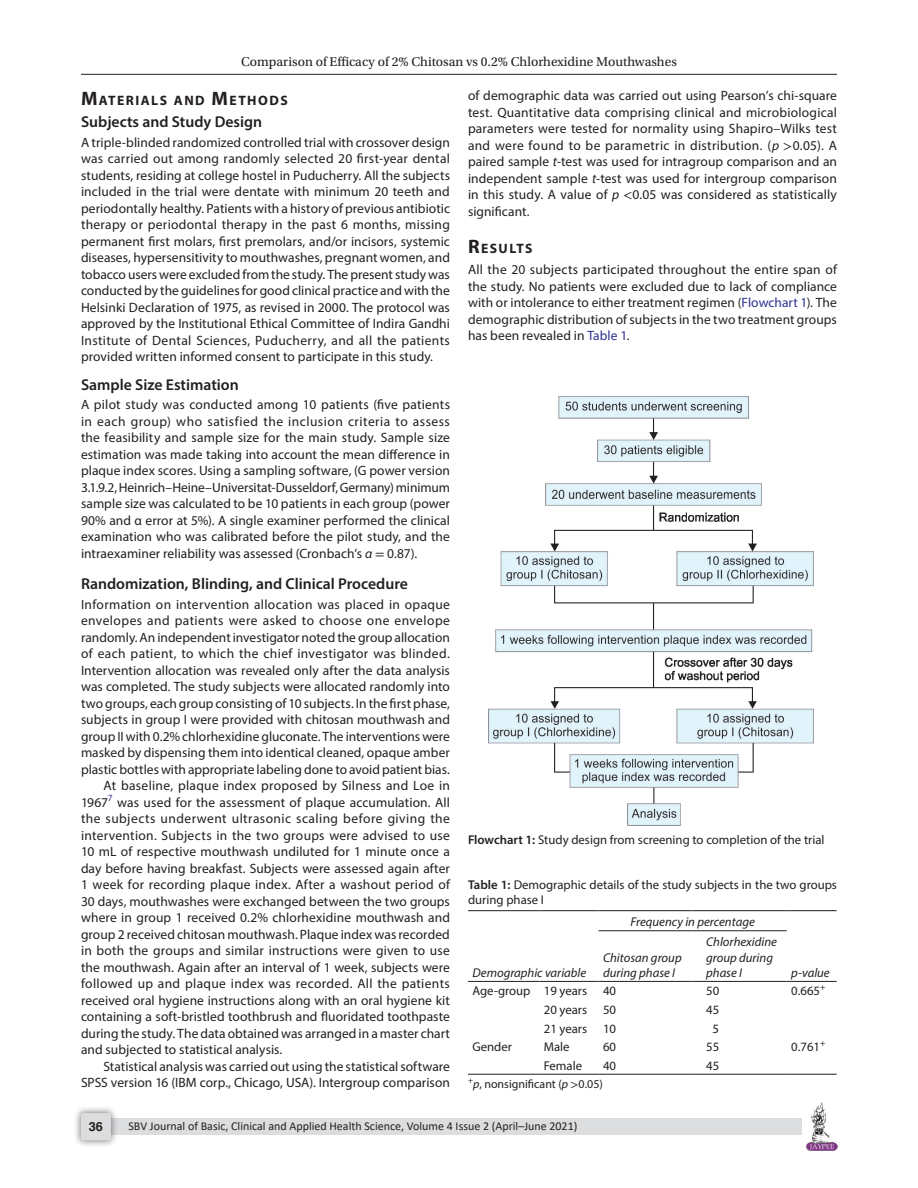
<style>
.page{position:relative;width:918px;height:1188px;background:#fff}
.page>*{position:absolute;margin:0;border:0;box-sizing:border-box;transform-origin:0 0}
.Head-2{font:600 15.75px "Myriad Pro";color:#231f20}
.Head-2-stk{font:600 15.75px "Myriad Pro";color:#231f20}
.Head-1{font:700 13.65px "Myriad Pro";letter-spacing:.105em;color:#231f20}
.Para-NoIndent{font:13.5px/16.5px "Myriad Pro";color:#231f20;text-align:justify}
.Para-Indent{font:13.5px/16.5px "Myriad Pro";letter-spacing:.005em;color:#231f20;text-align:justify}
.t1{font:13.5px "Utopia Std";color:#231f20}
.TableHeader{font:italic 12.75px/15.3px "Myriad Pro";color:#231f20}
.TableBody{font:12.75px "Myriad Pro";color:#231f20}
.TableCaption{font:12.75px/15.3px "Myriad Pro";color:#231f20}
.FigCaption{font:12.75px "Myriad Pro";color:#231f20}
.t2{font:700 12.75px "Helvetica LT Std";color:#231f20}
.t3{font:12px "Calibri";color:#231f20}
.TableFootNote{font:12px "Myriad Pro";color:#231f20}
.s1{font-size:19.5px}
.s2{font-style:italic}
.s3{font-family:"STIX General"}
.s4{color:#2e3092}
.s5{font-weight:600}
</style>
<div class="page">
<hr style="left:81px;top:74px;width:756px;height:1px;background:#231f20">
<img style="left:807px;top:1103px;width:30px;height:48px">
<div style="left:96px;top:1119px;width:706px;height:16px;background:#dcdddf"></div>
<div style="left:73px;top:1106px;width:45px;height:41px;background:#231f20;opacity:.61"></div>
<div style="left:81px;top:1113px;width:30px;height:27px;background:#dcdddf;border-radius:2px"></div>
<hr style="left:468px;top:910px;width:71px;height:1px;background:#231f20">
<hr style="left:539px;top:910px;width:60px;height:1px;background:#231f20">
<hr style="left:787px;top:910px;width:50px;height:1px;background:#231f20">
<hr style="left:468px;top:981px;width:71px;height:1px;background:#231f20">
<hr style="left:539px;top:981px;width:60px;height:1px;background:#231f20">
<hr style="left:599px;top:981px;width:94px;height:1px;background:#231f20">
<hr style="left:693px;top:981px;width:94px;height:1px;background:#231f20">
<hr style="left:787px;top:981px;width:50px;height:1px;background:#231f20">
<hr style="left:468px;top:1074px;width:71px;height:1px;background:#231f20">
<hr style="left:539px;top:1074px;width:60px;height:1px;background:#231f20">
<hr style="left:599px;top:1074px;width:94px;height:1px;background:#231f20">
<hr style="left:693px;top:1074px;width:94px;height:1px;background:#231f20">
<hr style="left:787px;top:1074px;width:50px;height:1px;background:#231f20">
<hr style="left:599px;top:910px;width:94px;height:1px;background:#231f20">
<hr style="left:693px;top:910px;width:94px;height:1px;background:#231f20">
<hr style="left:599px;top:930px;width:94px;height:1px;background:#231f20">
<hr style="left:693px;top:930px;width:94px;height:1px;background:#231f20">
<img style="left:488px;top:396px;width:325px;height:429px">
<p class="t1" style="left:241px;top:55px;width:437px">Comparison of Efficacy of 2% Chitosan vs 0.2% Chlorhexidine Mouthwashes</p>
<p class="Head-1" style="left:81px;top:91px;width:208px"><span class="s1">M</span>ATERIALS AND <span class="s1">M</span>ETHODS</p>
<p class="Head-2-stk" style="left:81px;top:112px;width:183px">Subjects and Study Design</p>
<p class="Para-NoIndent" style="left:81px;top:134px;width:371px">A triple-blinded randomized controlled trial with crossover design was carried out among randomly selected 20 first-year dental students, residing at college hostel in Puducherry. All the subjects included in the trial were dentate with minimum 20 teeth and periodontally healthy. Patients with a history of previous antibiotic therapy or periodontal therapy in the past 6 months, missing permanent first molars, first premolars, and/or incisors, systemic diseases, hypersensitivity to mouthwashes, pregnant women, and tobacco users were excluded from the study. The present study was conducted by the guidelines for good clinical practice and with the Helsinki Declaration of 1975, as revised in 2000. The protocol was approved by the Institutional Ethical Committee of Indira Gandhi Institute of Dental Sciences, Puducherry, and all the patients provided written informed consent to participate in this study.</p>
<p class="Head-2" style="left:81px;top:374px;width:159px">Sample Size Estimation</p>
<p class="Para-NoIndent" style="left:81px;top:396px;width:371px">A pilot study was conducted among 10 patients (five patients in each group) who satisfied the inclusion criteria to assess the feasibility and sample size for the main study. Sample size estimation was made taking into account the mean difference in plaque index scores. Using a sampling software, (G power version 3.1.9.2, Heinrich–Heine–Universitat-Dusseldorf, Germany) minimum sample size was calculated to be 10 patients in each group (power 90% and α error at 5%). A single examiner performed the clinical examination who was calibrated before the pilot study, and the intraexaminer reliability was assessed (Cronbach’s <span class="s2">α</span> <span class="s3">=</span> 0.87).</p>
<p class="Head-2" style="left:81px;top:574px;width:328px">Randomization, Blinding, and Clinical Procedure</p>
<p class="Para-NoIndent" style="left:81px;top:596px;width:371px">Information on intervention allocation was placed in opaque envelopes and patients were asked to choose one envelope randomly. An independent investigator noted the group allocation of each patient, to which the chief investigator was blinded.<br>Intervention allocation was revealed only after the data analysis was completed. The study subjects were allocated randomly into two groups, each group consisting of 10 subjects. In the first phase, subjects in group I were provided with chitosan mouthwash and group II with 0.2% chlorhexidine gluconate. The interventions were masked by dispensing them into identical cleaned, opaque amber plastic bottles with appropriate labeling done to avoid patient bias.</p>
<p class="Para-Indent" style="left:81px;top:777px;width:371px;text-indent:22px">At baseline, plaque index proposed by Silness and Loe in 1967<sup>7</sup> was used for the assessment of plaque accumulation. All the subjects underwent ultrasonic scaling before giving the intervention. Subjects in the two groups were advised to use 10 mL of respective mouthwash undiluted for 1 minute once a day before having breakfast. Subjects were assessed again after 1 week for recording plaque index. After a washout period of 30 days, mouthwashes were exchanged between the two groups where in group 1 received 0.2% chlorhexidine mouthwash and group 2 received chitosan mouthwash. Plaque index was recorded in both the groups and similar instructions were given to use the mouthwash. Again after an interval of 1 week, subjects were followed up and plaque index was recorded. All the patients received oral hygiene instructions along with an oral hygiene kit containing a soft‐bristled toothbrush and fluoridated toothpaste during the study. The data obtained was arranged in a master chart and subjected to statistical analysis.</p>
<p class="Para-Indent" style="left:81px;top:1058px;width:371px;text-align:right">Statistical analysis was carried out using the statistical software<br>SPSS version 16 (IBM corp., Chicago, USA). Intergroup comparison</p>
<p class="Para-Indent" style="left:468px;top:87px;width:371px">of demographic data was carried out using Pearson’s chi-square test. Quantitative data comprising clinical and microbiological parameters were tested for normality using Shapiro–Wilks test and were found to be parametric in distribution. (<span class="s2">p</span> <span class="s3">&gt;</span>0.05). A paired sample <span class="s2">t</span>-test was used for intragroup comparison and an independent sample <span class="s2">t</span>-test was used for intergroup comparison in this study. A value of <span class="s2">p</span> <span class="s3">&lt;</span>0.05 was considered as statistically significant.</p>
<p class="Head-1" style="left:468px;top:240px;width:66px"><span class="s1">R</span>ESULTS</p>
<p class="Para-NoIndent" style="left:468px;top:261px;width:371px">All the 20 subjects participated throughout the entire span of the study. No patients were excluded due to lack of compliance with or intolerance to either treatment regimen (<span class="s4">Flowchart 1</span>). The demographic distribution of subjects in the two treatment groups has been revealed in <span class="s4">Table 1</span>.</p>
<p class="FigCaption" style="left:468px;top:832px;width:358px"><span class="s5">Flowchart 1:</span> Study design from screening to completion of the trial</p>
<p class="TableCaption" style="left:468px;top:877px;width:371px"><span class="s5">Table 1:</span> Demographic details of the study subjects in the two groups during phase I</p>
<p class="TableHeader" style="left:630px;top:914px;width:126px">Frequency in percentage</p>
<p class="TableHeader" style="left:473px;top:965px;width:115px">Demographic variable</p>
<p class="TableHeader" style="left:706px;top:934px;width:72px">Chlorhexidine group during phase I</p>
<p class="TableHeader" style="left:603px;top:949px;width:80px">Chitosan group during phase I</p>
<p class="TableHeader" style="left:791px;top:965px;width:40px">p-value</p>
<p class="TableBody" style="left:473px;top:983px;width:59px">Age-group</p>
<p class="TableBody" style="left:544px;top:983px;width:45px">19 years</p>
<p class="TableBody" style="left:603px;top:983px;width:15px">40</p>
<p class="TableBody" style="left:706px;top:983px;width:15px">50</p>
<p class="TableBody" style="left:791px;top:983px;width:36px">0.665<sup>+</sup></p>
<p class="TableBody" style="left:544px;top:1002px;width:45px">20 years</p>
<p class="TableBody" style="left:603px;top:1002px;width:15px">50</p>
<p class="TableBody" style="left:706px;top:1002px;width:15px">45</p>
<p class="TableBody" style="left:544px;top:1020px;width:45px">21 years</p>
<p class="TableBody" style="left:603px;top:1020px;width:15px">10</p>
<p class="TableBody" style="left:713px;top:1020px;width:8px">5</p>
<p class="TableBody" style="left:473px;top:1039px;width:41px">Gender</p>
<p class="TableBody" style="left:544px;top:1039px;width:27px">Male</p>
<p class="TableBody" style="left:603px;top:1039px;width:15px">60</p>
<p class="TableBody" style="left:706px;top:1039px;width:15px">55</p>
<p class="TableBody" style="left:791px;top:1039px;width:36px">0.761<sup>+</sup></p>
<p class="TableBody" style="left:544px;top:1058px;width:40px">Female</p>
<p class="TableBody" style="left:603px;top:1058px;width:15px">40</p>
<p class="TableBody" style="left:706px;top:1058px;width:15px">45</p>
<p class="TableFootNote" style="left:468px;top:1076px;width:136px"><sup>+</sup><span class="s2">p</span>, nonsignificant (<span class="s2">p</span> <span class="s3">&gt;</span>0.05)</p>
<p class="t2" style="left:89px;top:1119px;width:16px">36</p>
<p class="t3" style="left:128px;top:1117px;width:450px">SBV Journal of Basic, Clinical and Applied Health Science, Volume 4 Issue 2 (April–June 2021)</p>
</div>
